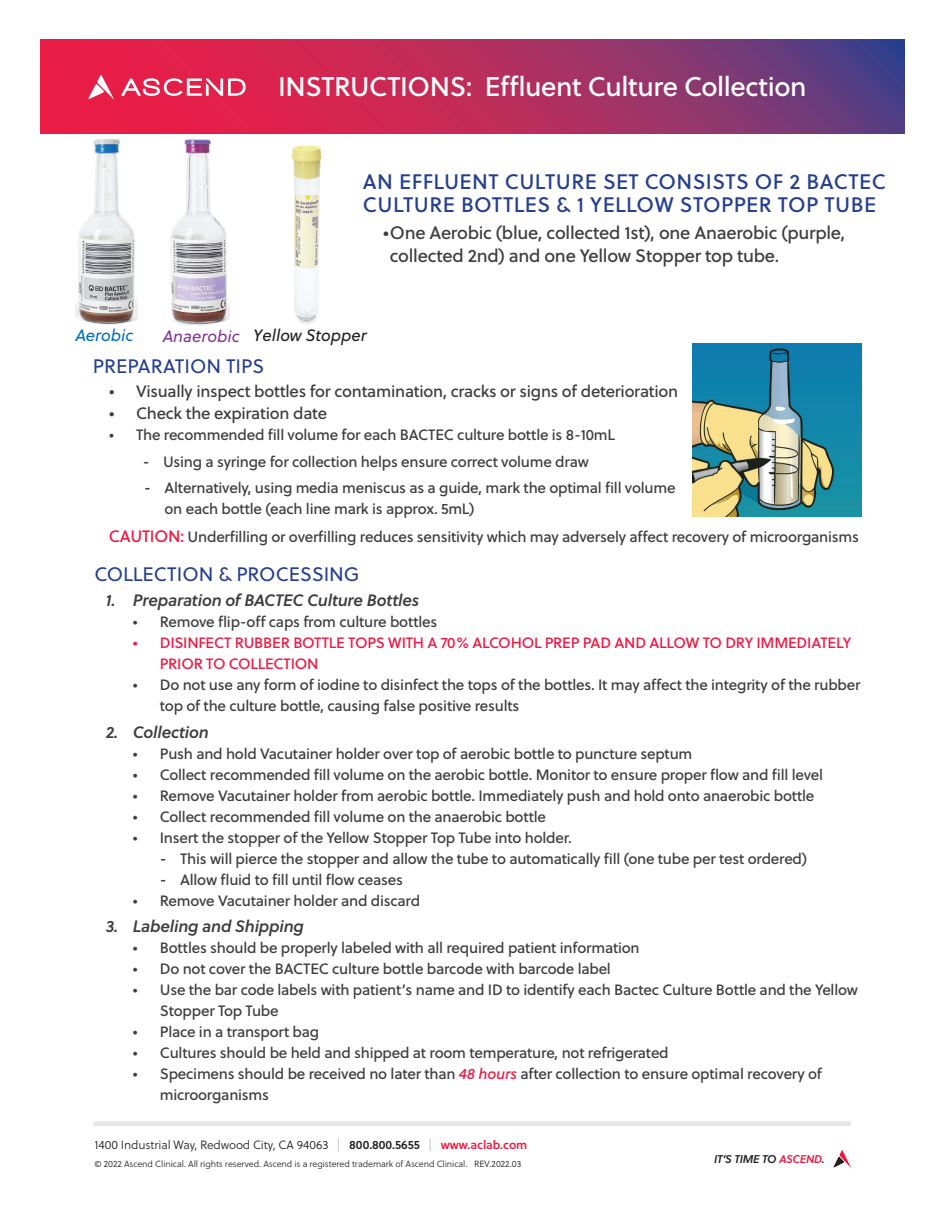
<style>
.page{position:relative;width:945px;height:1215px;background:#fff}
.page>*{position:absolute;margin:0;border:0;box-sizing:border-box;transform-origin:0 0}
.t1{font:27px "Soleil Bk";letter-spacing:-.015em;color:#fff}
.t2{font:21px/22.5px "Soleil Bk";letter-spacing:.02em;color:#253f8e}
.t3{font:19.5px "Soleil";color:#253f8e}
.t4{font:18px/22.5px "Soleil Bk";letter-spacing:-.015em;color:#3e3e3f}
.t5{font:16.5px "Soleil Bk";letter-spacing:-.015em;color:#3e3e3f}
.t6{font:italic 16.5px "Soleil Sb";letter-spacing:-.015em;color:#3e3e3f}
.t7{font:italic 16.5px "Soleil";color:#211d1f}
.t8{font:italic 16.5px "Soleil";color:#823795}
.t9{font:italic 16.5px "Soleil";color:#006eb9}
.t10{font:15px/21px "Soleil Bk";letter-spacing:-.015em;color:#3e3e3f}
.t11{font:15px/21px "Soleil Bk";letter-spacing:-.015em;color:#ed1943}
.t12{font:12px "Soleil Lt";letter-spacing:-.01em;color:#231f20}
.t13{font:italic 11.25px "Soleil Sb";letter-spacing:-.02em;color:#231f20}
.t14{font:9px "Soleil Lt";letter-spacing:-.01em;color:#231f20}
.s1{font-family:"Soleil Sb"}
.s2{font-size:16.5px;color:#ed1943}
.s3{font-style:italic;color:#ed1943}
.s4{color:#a8abac}
.s5{font-family:"Soleil Sb";color:#ed1943}
.s6{color:#ed1943}
</style>
<div class="page">
<svg style="left:40px;top:39px;width:864px;height:95px;background:#ae2d5f"></svg>
<div style="left:94px;top:1121px;width:757px;height:5px;background:#e4e5e5"></div>
<svg style="left:88px;top:75px;width:26px;height:25px"></svg>
<svg style="left:121px;top:78px;width:125px;height:18px"></svg>
<svg style="left:833px;top:1150px;width:18px;height:18px"></svg>
<img style="left:76px;top:140px;width:61px;height:185px">
<img style="left:170px;top:140px;width:59px;height:185px">
<img style="left:693px;top:343px;width:168px;height:174px">
<img style="left:291px;top:145px;width:31px;height:179px">
<h1 class="t1" style="left:278px;top:66px;width:530px">INSTRUCTIONS: Effluent Culture Collection</h1>
<h2 class="t2" style="left:363px;top:170px;width:525px">AN EFFLUENT CULTURE SET CONSISTS OF 2 BACTEC<br>CULTURE BOTTLES &amp; 1 YELLOW STOPPER TOP TUBE</h2>
<p class="t4" style="left:390px;top:221px;width:457px;text-indent:-7px">•One Aerobic (blue, collected 1st), one Anaerobic (purple, collected 2nd) and one Yellow Stopper top tube.</p>
<p class="t9" style="left:75px;top:323px;width:59px">Aerobic</p>
<p class="t8" style="left:163px;top:324px;width:78px">Anaerobic</p>
<p class="t7" style="left:253px;top:323px;width:115px">Yellow Stopper</p>
<h3 class="t3" style="left:93px;top:352px;width:173px">PREPARATION TIPS</h3>
<p class="t5" style="left:109px;top:379px;width:571px">• Visually inspect bottles for contamination, cracks or signs of deterioration</p>
<p class="t5" style="left:109px;top:401px;width:220px">• Check the expiration date</p>
<p class="t10" style="left:109px;top:424px;width:507px">• The recommended fill volume for each BACTEC culture bottle is 8-10mL</p>
<p class="t10" style="left:143px;top:450px;width:448px"><span class="s1">-</span> Using a syringe for collection helps ensure correct volume draw</p>
<p class="t10" style="left:165px;top:477px;width:513px;text-indent:-20px"><span class="s1">-</span> Alternatively, using media meniscus as a guide, mark the optimal fill volume on each bottle (each line mark is approx. 5mL)</p>
<p class="t10" style="left:109px;top:526px;width:752px"><span class="s2">CAUTION:</span> Underfilling or overfilling reduces sensitivity which may adversely affect recovery of microorganisms</p>
<h3 class="t3" style="left:94px;top:560px;width:267px">COLLECTION &amp; PROCESSING</h3>
<p class="t6" style="left:106px;top:588px;width:315px">1. Preparation of BACTEC Culture Bottles</p>
<p class="t10" style="left:133px;top:611px;width:306px">• Remove flip-off caps from culture bottles</p>
<p class="t11" style="left:160px;top:632px;width:693px;text-indent:-27px">• DISINFECT RUBBER BOTTLE TOPS WITH A 70% ALCOHOL PREP PAD AND ALLOW TO DRY IMMEDIATELY<br>PRIOR TO COLLECTION</p>
<p class="t10" style="left:160px;top:674px;width:702px;text-indent:-27px">• Do not use any form of iodine to disinfect the tops of the bottles. It may affect the integrity of the rubber top of the culture bottle, causing false positive results</p>
<p class="t6" style="left:106px;top:720px;width:105px">2. Collection</p>
<p class="t10" style="left:133px;top:742px;width:561px">• Push and hold Vacutainer holder over top of aerobic bottle to puncture septum</p>
<p class="t10" style="left:133px;top:763px;width:692px">• Collect recommended fill volume on the aerobic bottle. Monitor to ensure proper flow and fill level</p>
<p class="t10" style="left:133px;top:784px;width:683px">• Remove Vacutainer holder from aerobic bottle. Immediately push and hold onto anaerobic bottle</p>
<p class="t10" style="left:133px;top:805px;width:415px">• Collect recommended fill volume on the anaerobic bottle</p>
<p class="t10" style="left:133px;top:826px;width:441px">• Insert the stopper of the Yellow Stopper Top Tube into holder.</p>
<p class="t10" style="left:160px;top:847px;width:649px"><span class="s1">-</span> This will pierce the stopper and allow the tube to automatically fill (one tube per test ordered)</p>
<p class="t10" style="left:160px;top:868px;width:245px"><span class="s1">-</span> Allow fluid to fill until flow ceases</p>
<p class="t10" style="left:133px;top:889px;width:289px">• Remove Vacutainer holder and discard</p>
<p class="t6" style="left:106px;top:914px;width:200px">3. Labeling and Shipping</p>
<p class="t10" style="left:133px;top:937px;width:508px">• Bottles should be properly labeled with all required patient information</p>
<p class="t10" style="left:133px;top:958px;width:480px">• Do not cover the BACTEC culture bottle barcode with barcode label</p>
<p class="t10" style="left:160px;top:979px;width:700px;text-indent:-27px">• Use the bar code labels with patient’s name and ID to identify each Bactec Culture Bottle and the Yellow<br>Stopper Top Tube</p>
<p class="t10" style="left:133px;top:1021px;width:188px">• Place in a transport bag</p>
<p class="t10" style="left:133px;top:1042px;width:537px">• Cultures should be held and shipped at room temperature, not refrigerated</p>
<p class="t10" style="left:160px;top:1063px;width:664px;text-indent:-27px">• Specimens should be received no later than <span class="s3">48 hours</span> after collection to ensure optimal recovery of microorganisms</p>
<p class="t12" style="left:94px;top:1136px;width:434px">1400 Industrial Way, Redwood City, CA 94063 <span class="s4">|</span> <span class="s1">800.800.5655</span> <span class="s4">|</span> <span class="s5">www.aclab.com</span></p>
<p class="t14" style="left:94px;top:1157px;width:428px">© 2022 Ascend Clinical. All rights reserved. Ascend is a registered trademark of Ascend Clinical. REV.2022.03</p>
<p class="t13" style="left:714px;top:1151px;width:112px">IT’S TIME TO <span class="s6">ASCEND</span>.</p>
</div>
